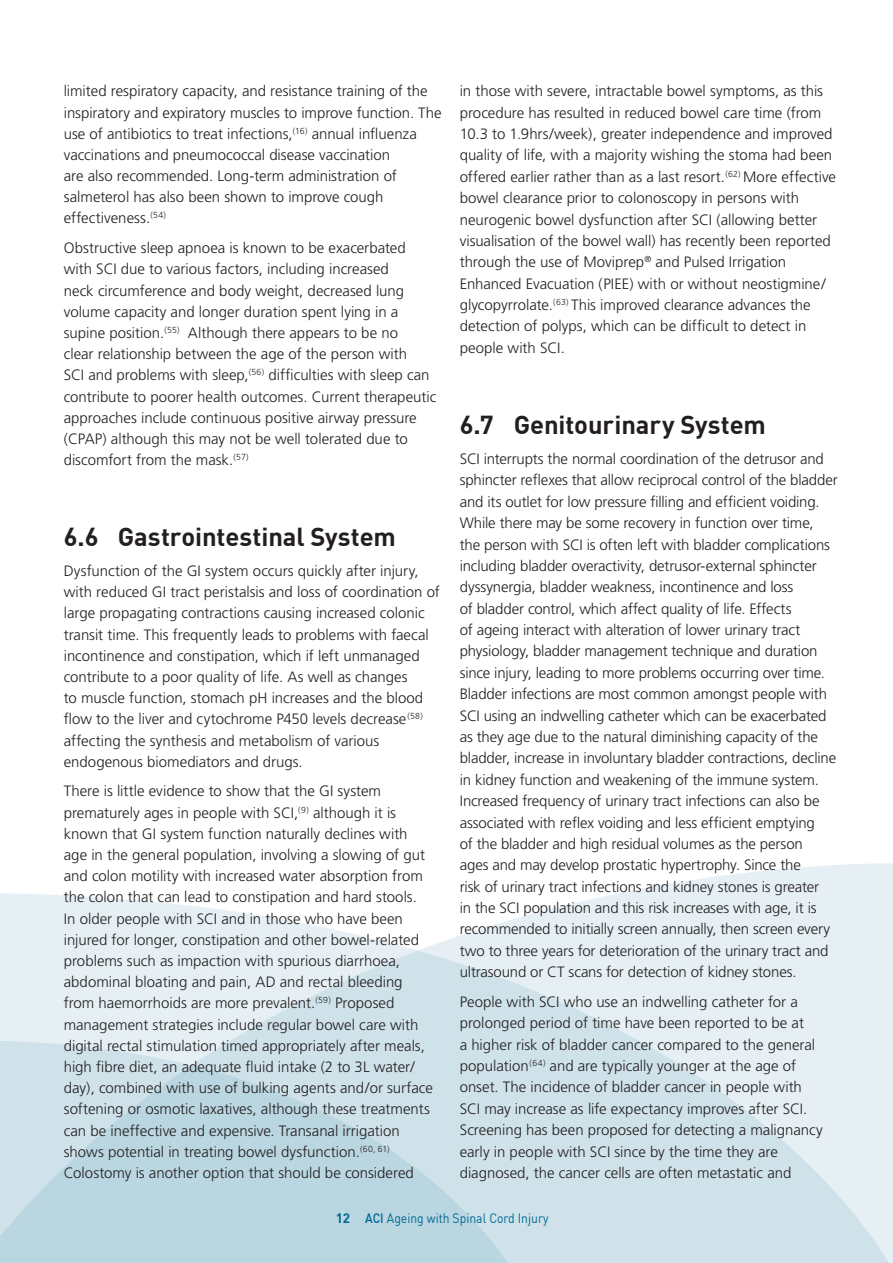
<style>
.page{position:relative;width:893px;height:1263px;background:#fff}
.page>*{position:absolute;margin:0;border:0;box-sizing:border-box;transform-origin:0 0}
.t1{font:700 25.5px "DIN";letter-spacing:-.005em;color:#231f20}
.t2{font:300 15px/21.3px "Frutiger";letter-spacing:-.005em;color:#231f20}
.t3{font:13.5px "DIN";color:#006893;scale:.9 1}
.s1{font-weight:700}
.s2{font-weight:500}
</style>
<div class="page">
<svg style="left:622px;top:863px;width:271px;height:400px;fill:#e6f0f4"></svg>
<svg style="left:0;top:893px;width:892px;height:370px;background:#dfebf0"></svg>
<svg style="left:0;top:1040px;width:515px;height:223px;background:#c4dbe5"></svg>
<p class="t2" style="left:64px;top:81px;width:379px">limited respiratory capacity, and resistance training of the inspiratory and expiratory muscles to improve function. The use of antibiotics to treat infections,<sup>(16)</sup> annual influenza vaccinations and pneumococcal disease vaccination<br>are also recommended. Long-term administration of salmeterol has also been shown to improve cough effectiveness.<sup>(54)</sup></p>
<p class="t2" style="left:64px;top:238px;width:374px">Obstructive sleep apnoea is known to be exacerbated with SCI due to various factors, including increased<br>neck circumference and body weight, decreased lung volume capacity and longer duration spent lying in a supine position.<sup>(55)</sup> Although there appears to be no<br>clear relationship between the age of the person with<br>SCI and problems with sleep,<sup>(56)</sup> difficulties with sleep can contribute to poorer health outcomes. Current therapeutic approaches include continuous positive airway pressure (CPAP) although this may not be well tolerated due to discomfort from the mask.<sup>(57)</sup></p>
<h1 class="t1" style="left:64px;top:520px;width:334px">6.6 Gastrointestinal System</h1>
<p class="t2" style="left:64px;top:560px;width:378px">Dysfunction of the GI system occurs quickly after injury, with reduced GI tract peristalsis and loss of coordination of large propagating contractions causing increased colonic transit time. This frequently leads to problems with faecal incontinence and constipation, which if left unmanaged contribute to a poor quality of life. As well as changes<br>to muscle function, stomach pH increases and the blood flow to the liver and cytochrome P450 levels decrease<sup>(58) </sup>affecting the synthesis and metabolism of various endogenous biomediators and drugs.</p>
<p class="t2" style="left:64px;top:781px;width:371px">There is little evidence to show that the GI system prematurely ages in people with SCI,<sup>(9)</sup> although it is known that GI system function naturally declines with age in the general population, involving a slowing of gut and colon motility with increased water absorption from the colon that can lead to constipation and hard stools.<br>In older people with SCI and in those who have been injured for longer, constipation and other bowel-related problems such as impaction with spurious diarrhoea, abdominal bloating and pain, AD and rectal bleeding from haemorrhoids are more prevalent.<sup>(59)</sup> Proposed management strategies include regular bowel care with digital rectal stimulation timed appropriately after meals, high fibre diet, an adequate fluid intake (2 to 3L water/ day), combined with use of bulking agents and/or surface softening or osmotic laxatives, although these treatments can be ineffective and expensive. Transanal irrigation shows potential in treating bowel dysfunction.<sup>(60,</sup> <sup>61)<br></sup>Colostomy is another option that should be considered</p>
<p class="t2" style="left:460px;top:81px;width:378px">in those with severe, intractable bowel symptoms, as this procedure has resulted in reduced bowel care time (from 10.3 to 1.9hrs/week), greater independence and improved quality of life, with a majority wishing the stoma had been offered earlier rather than as a last resort.<sup>(62)</sup> More effective bowel clearance prior to colonoscopy in persons with neurogenic bowel dysfunction after SCI (allowing better visualisation of the bowel wall) has recently been reported through the use of Moviprep<sup>®</sup> and Pulsed Irrigation Enhanced Evacuation (PIEE) with or without neostigmine/ glycopyrrolate.<sup>(63)</sup> This improved clearance advances the detection of polyps, which can be difficult to detect in people with SCI.</p>
<h1 class="t1" style="left:460px;top:408px;width:308px">6.7 Genitourinary System</h1>
<p class="t2" style="left:460px;top:448px;width:379px">SCI interrupts the normal coordination of the detrusor and sphincter reflexes that allow reciprocal control of the bladder and its outlet for low pressure filling and efficient voiding.<br>While there may be some recovery in function over time, the person with SCI is often left with bladder complications including bladder overactivity, detrusor-external sphincter dyssynergia, bladder weakness, incontinence and loss<br>of bladder control, which affect quality of life. Effects<br>of ageing interact with alteration of lower urinary tract physiology, bladder management technique and duration since injury, leading to more problems occurring over time.<br>Bladder infections are most common amongst people with SCI using an indwelling catheter which can be exacerbated as they age due to the natural diminishing capacity of the bladder, increase in involuntary bladder contractions, decline in kidney function and weakening of the immune system.<br>Increased frequency of urinary tract infections can also be associated with reflex voiding and less efficient emptying<br>of the bladder and high residual volumes as the person<br>ages and may develop prostatic hypertrophy. Since the<br>risk of urinary tract infections and kidney stones is greater<br>in the SCI population and this risk increases with age, it is recommended to initially screen annually, then screen every two to three years for deterioration of the urinary tract and ultrasound or CT scans for detection of kidney stones.</p>
<p class="t2" style="left:460px;top:991px;width:365px">People with SCI who use an indwelling catheter for a prolonged period of time have been reported to be at<br>a higher risk of bladder cancer compared to the general population<sup>(64)</sup> and are typically younger at the age of onset. The incidence of bladder cancer in people with SCI may increase as life expectancy improves after SCI.<br>Screening has been proposed for detecting a malignancy early in people with SCI since by the time they are diagnosed, the cancer cells are often metastatic and</p>
<p class="t3" style="left:336px;top:1209px;width:238px"><span class="s1">12</span> <span class="s2">ACI</span> Ageing with Spinal Cord Injury</p>
</div>
